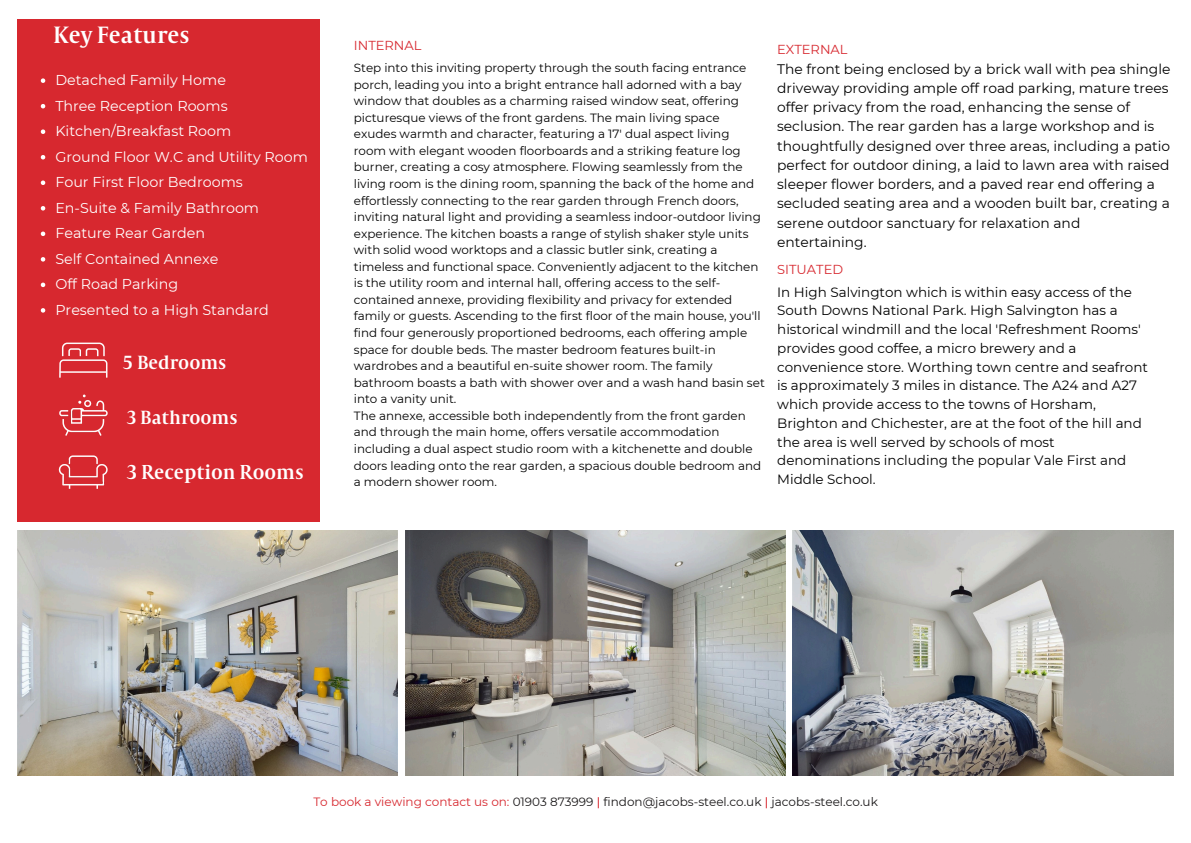
<style>
.page{position:relative;width:1191px;height:843px;background:#fff}
.page>*{position:absolute;margin:0;border:0;box-sizing:border-box;transform-origin:0 0}
.t1{font:26px "Capitolium Road";color:#fff}
.t2{font:22.2px "Capitolium Road";color:#fff}
.t3{font:21px "Capitolium Road";color:#fff}
.t4{font:14.3px "Montserrat";color:#fff}
.t5{font:13.8px/19.2px "Montserrat";color:#000}
.t6{font:13.5px/18.7px "Montserrat";color:#000}
.t7{font:13px "Montserrat";color:#d7282f}
.t8{font:12px "Montserrat";color:#191718}
.t9{font:11.9px/16.5px "Montserrat";color:#000}
.s1{color:#d7282f}
.s2{font-weight:500;color:#d7282f}
</style>
<div class="page">
<img style="left:17px;top:530px;width:381px;height:245px">
<img style="left:405px;top:530px;width:380px;height:245px">
<img style="left:792px;top:530px;width:380px;height:245px">
<div style="left:17px;top:19px;width:303px;height:502px;background:#d7282f"></div>
<img style="left:58px;top:455px;width:50px;height:34px">
<img style="left:59px;top:394px;width:49px;height:42px">
<img style="left:59px;top:342px;width:49px;height:36px">
<svg style="left:41px;top:78px;width:4px;height:5px"></svg>
<svg style="left:41px;top:104px;width:4px;height:4px"></svg>
<svg style="left:41px;top:129px;width:4px;height:5px"></svg>
<svg style="left:41px;top:155px;width:4px;height:4px"></svg>
<svg style="left:41px;top:180px;width:4px;height:5px"></svg>
<svg style="left:41px;top:206px;width:4px;height:4px"></svg>
<svg style="left:41px;top:231px;width:4px;height:5px"></svg>
<svg style="left:41px;top:257px;width:4px;height:4px"></svg>
<svg style="left:41px;top:282px;width:4px;height:5px"></svg>
<svg style="left:41px;top:308px;width:4px;height:4px"></svg>
<h2 class="t1" style="left:53px;top:26px;width:138px">Key Features</h2>
<p class="t4" style="left:55px;top:71px;width:172px">Detached Family Home</p>
<p class="t4" style="left:55px;top:97px;width:174px">Three Reception Rooms</p>
<p class="t4" style="left:55px;top:122px;width:177px">Kitchen/Breakfast Room</p>
<p class="t4" style="left:55px;top:148px;width:254px">Ground Floor W.C and Utility Room</p>
<p class="t4" style="left:55px;top:173px;width:189px">Four First Floor Bedrooms</p>
<p class="t4" style="left:55px;top:199px;width:205px">En-Suite &amp; Family Bathroom</p>
<p class="t4" style="left:55px;top:224px;width:151px">Feature Rear Garden</p>
<p class="t4" style="left:55px;top:250px;width:165px">Self Contained Annexe</p>
<h2 class="t4" style="left:55px;top:275px;width:124px">Off Road Parking</h2>
<p class="t4" style="left:55px;top:301px;width:215px">Presented to a High Standard</p>
<p class="t3" style="left:123px;top:355px;width:105px">5 Bedrooms</p>
<h2 class="t3" style="left:127px;top:410px;width:113px">3 Bathrooms</h2>
<h3 class="t2" style="left:127px;top:464px;width:178px">3 Reception Rooms</h3>
<p class="t7" style="left:354px;top:37px;width:69px">INTERNAL</p>
<p class="t9" style="left:354px;top:59px;width:412px">Step into this inviting property through the south facing entrance porch, leading you into a bright entrance hall adorned with a bay window that doubles as a charming raised window seat, offering picturesque views of the front gardens. The main living space exudes warmth and character, featuring a 17' dual aspect living room with elegant wooden floorboards and a striking feature log burner, creating a cosy atmosphere. Flowing seamlessly from the living room is the dining room, spanning the back of the home and effortlessly connecting to the rear garden through French doors, inviting natural light and providing a seamless indoor-outdoor living experience. The kitchen boasts a range of stylish shaker style units with solid wood worktops and a classic butler sink, creating a timeless and functional space. Conveniently adjacent to the kitchen is the utility room and internal hall, offering access to the self&shy;contained annexe, providing flexibility and privacy for extended family or guests. Ascending to the first floor of the main house, you'll find four generously proportioned bedrooms, each offering ample space for double beds. The master bedroom features built-in wardrobes and a beautiful en-suite shower room. The family bathroom boasts a bath with shower over and a wash hand basin set into a vanity unit.</p>
<h3 class="t9" style="left:354px;top:407px;width:409px">The annexe, accessible both independently from the front garden and through the main home, offers versatile accommodation including a dual aspect studio room with a kitchenette and double doors leading onto the rear garden, a spacious double bedroom and a modern shower room.</h3>
<h4 class="t7" style="left:777px;top:41px;width:72px">EXTERNAL</h4>
<h3 class="t5" style="left:777px;top:59px;width:394px">The front being enclosed by a brick wall with pea shingle driveway providing ample off road parking, mature trees offer privacy from the road, enhancing the sense of seclusion. The rear garden has a large workshop and is thoughtfully designed over three areas, including a patio perfect for outdoor dining, a laid to lawn area with raised sleeper flower borders, and a paved rear end offering a secluded seating area and a wooden built bar, creating a serene outdoor sanctuary for relaxation and entertaining.</h3>
<h4 class="t7" style="left:777px;top:261px;width:67px">SITUATED</h4>
<p class="t6" style="left:777px;top:282px;width:372px">In High Salvington which is within easy access of the South Downs National Park. High Salvington has a historical windmill and the local 'Refreshment Rooms' provides good coffee, a micro brewery and a convenience store. Worthing town centre and seafront is approximately 3 miles in distance. The A24 and A27 which provide access to the towns of Horsham, Brighton and Chichester, are at the foot of the hill and the area is well served by schools of most denominations including the popular Vale First and Middle School.</p>
<p class="t8" style="left:313px;top:794px;width:566px"><span class="s1">To book a viewing contact us on:</span> 01903 873999 <span class="s2">|</span> findon@jacobs-steel.co.uk <span class="s2">|</span> jacobs-steel.co.uk</p>
</div>
